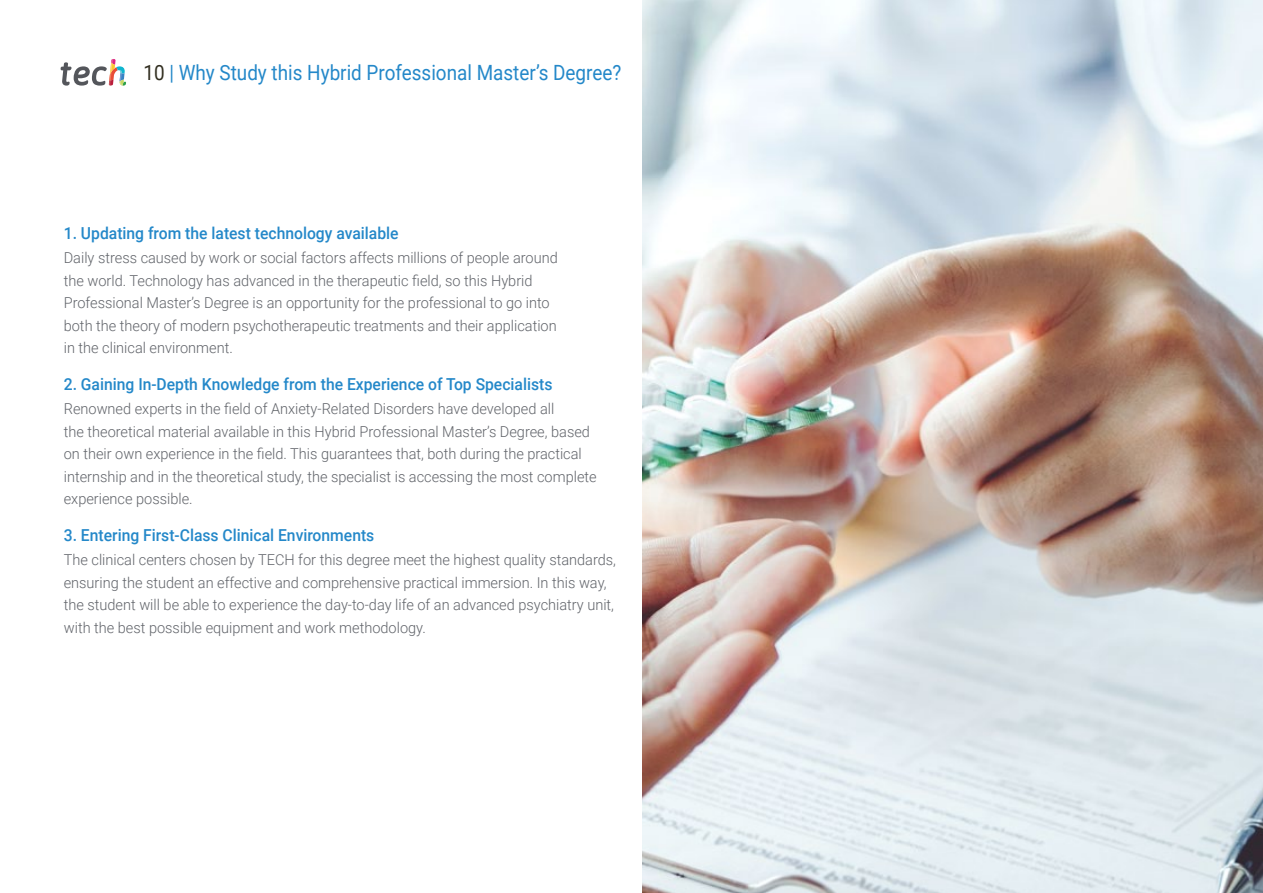
<style>
.page{position:relative;width:1263px;height:893px;background:#fff}
.page>*{position:absolute;margin:0;border:0;box-sizing:border-box;transform-origin:0 0}
.t1{font:21px "Roboto";color:#2488c9;scale:.9 1}
.t2{font:500 16.5px "Roboto";color:#2488c9;scale:.95 1}
.t3{font:300 15px/22.5px "Roboto";color:#61646a}
.s1{color:#312e20}
</style>
<div class="page">
<svg style="left:61px;top:59px;width:65px;height:27px"></svg>
<img style="left:642px;top:0;width:621px;height:893px">
<h1 class="t1" style="left:144px;top:57px;width:532px"><span class="s1">10</span> | Why Study this Hybrid Professional Master’s Degree?</h1>
<p class="t2" style="left:64px;top:221px;width:354px">1. Updating from the latest technology available</p>
<p class="t3" style="left:64px;top:246px;width:495px">Daily stress caused by work or social factors affects millions of people around the world. Technology has advanced in the therapeutic field, so this Hybrid Professional Master’s Degree is an opportunity for the professional to go into both the theory of modern psychotherapeutic treatments and their application in the clinical environment.</p>
<p class="t2" style="left:64px;top:372px;width:516px">2. Gaining In-Depth Knowledge from the Experience of Top Specialists</p>
<p class="t3" style="left:64px;top:397px;width:534px">Renowned experts in the field of Anxiety-Related Disorders have developed all<br>the theoretical material available in this Hybrid Professional Master’s Degree, based on their own experience in the field. This guarantees that, both during the practical internship and in the theoretical study, the specialist is accessing the most complete experience possible.</p>
<p class="t2" style="left:64px;top:523px;width:328px">3. Entering First-Class Clinical Environments</p>
<p class="t3" style="left:64px;top:548px;width:554px">The clinical centers chosen by TECH for this degree meet the highest quality standards, ensuring the student an effective and comprehensive practical immersion. In this way, the student will be able to experience the day-to-day life of an advanced psychiatry unit, with the best possible equipment and work methodology.</p>
</div>
